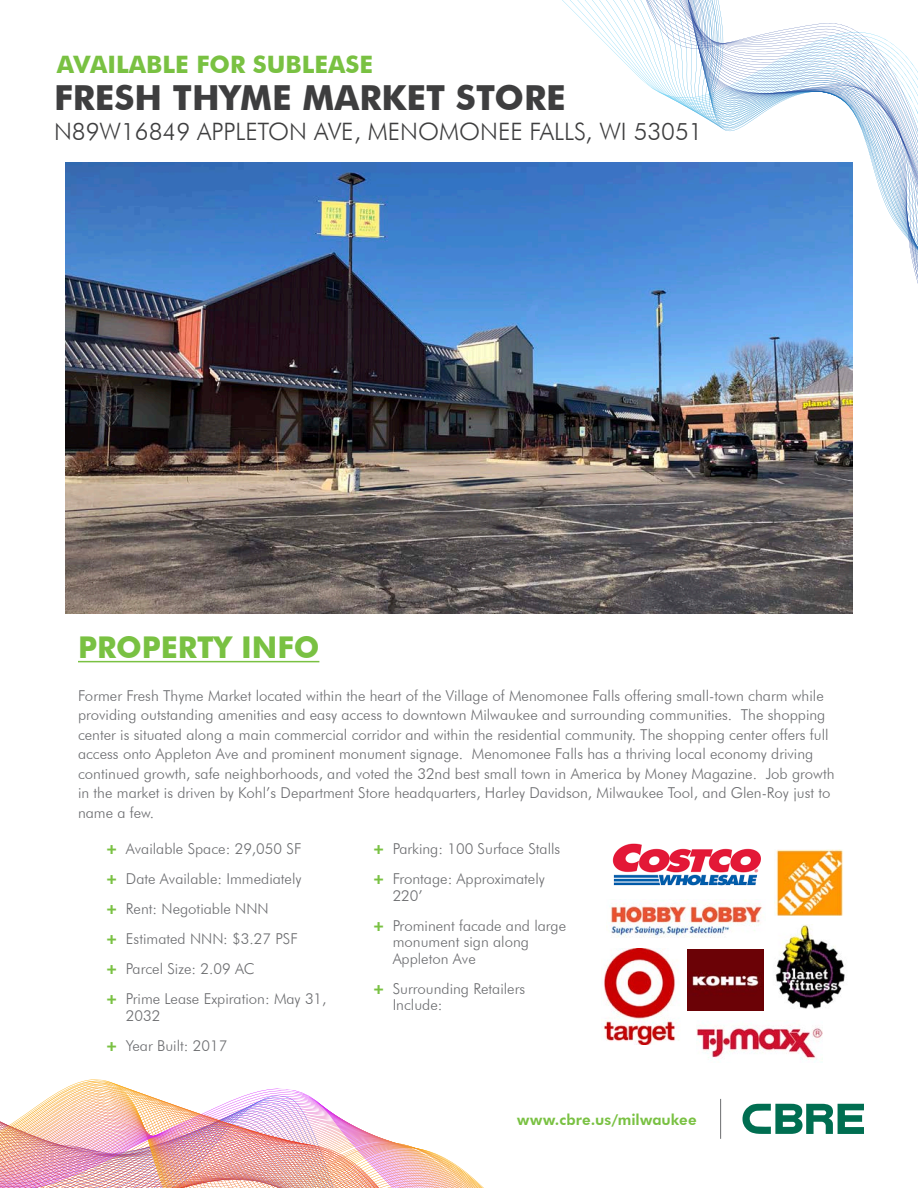
<style>
.page{position:relative;width:918px;height:1188px;background:#fff}
.page>*{position:absolute;margin:0;border:0;box-sizing:border-box;transform-origin:0 0}
.t1{font:700 34.5px "Futura BT";color:#3e3e3f}
.Heading{font:700 30px "Futura BT";color:#79c142}
.Address{font:300 24px "Futura BT";color:#3e3e3f}
.t2{font:700 24px "Futura BT";color:#79c142}
.Text{font:300 15px/19.5px "Futura BT";color:#6c6d70}
.t3{font:800 15px "Futura BT";letter-spacing:.01em;color:#79c142}
.s1{font-weight:900;color:#79c142}
</style>
<div class="page">
<svg style="left:743px;top:1104px;width:121px;height:30px"></svg>
<hr style="left:720px;top:1099px;width:1px;height:40px;background:#6c6d70">
<img style="left:0;top:1087px;width:484px;height:101px">
<svg style="left:632px;top:0;width:286px;height:277px"></svg>
<img style="left:66px;top:163px;width:786px;height:450px">
<hr style="left:78px;top:661px;width:241px;height:1px;background:#79c142">
<img style="left:612px;top:843px;width:149px;height:43px">
<img style="left:609px;top:900px;width:154px;height:37px">
<img style="left:774px;top:850px;width:69px;height:65px">
<img style="left:603px;top:948px;width:76px;height:96px">
<img style="left:687px;top:949px;width:77px;height:62px">
<img style="left:696px;top:1025px;width:127px;height:35px">
<img style="left:775px;top:924px;width:70px;height:85px">
<h3 class="t2" style="left:57px;top:50px;width:318px">AVAILABLE FOR SUBLEASE</h3>
<h1 class="t1" style="left:54px;top:76px;width:513px">FRESH THYME MARKET STORE</h1>
<p class="Address" style="left:54px;top:117px;width:650px">N89W16849 APPLETON AVE, MENOMONEE FALLS, WI 53051</p>
<p class="Heading" style="left:78px;top:629px;width:243px">PROPERTY INFO</p>
<p class="Text" style="left:78px;top:685px;width:758px">Former Fresh Thyme Market located within the heart of the Village of Menomonee Falls offering small-town charm while providing outstanding amenities and easy access to downtown Milwaukee and surrounding communities. The shopping center is situated along a main commercial corridor and within the residential community. The shopping center offers full access onto Appleton Ave and prominent monument signage. Menomonee Falls has a thriving local economy driving continued growth, safe neighborhoods, and voted the 32nd best small town in America by Money Magazine. Job growth in the market is driven by Kohl’s Department Store headquarters, Harley Davidson, Milwaukee Tool, and Glen-Roy just to name a few.</p>
<p class="Text" style="left:106px;top:839px;width:197px"><span class="s1">+</span> Available Space: 29,050 SF</p>
<p class="Text" style="left:106px;top:869px;width:197px"><span class="s1">+</span> Date Available: Immediately</p>
<p class="Text" style="left:106px;top:899px;width:165px"><span class="s1">+</span> Rent: Negotiable NNN</p>
<p class="Text" style="left:106px;top:929px;width:194px"><span class="s1">+</span> Estimated NNN: $3.27 PSF</p>
<p class="Text" style="left:106px;top:959px;width:150px"><span class="s1">+</span> Parcel Size: 2.09 AC</p>
<p class="Text" style="left:126px;top:991px;width:202px;line-height:16.5px;text-indent:-20px"><span class="s1">+</span> Prime Lease Expiration: May 31,<br>2032</p>
<p class="Text" style="left:106px;top:1036px;width:123px"><span class="s1">+</span> Year Built: 2017</p>
<p class="Text" style="left:372px;top:839px;width:189px"><span class="s1">+</span> Parking: 100 Surface Stalls</p>
<p class="Text" style="left:393px;top:871px;width:154px;line-height:16.5px;text-indent:-20px"><span class="s1">+</span> Frontage: Approximately<br>220’</p>
<p class="Text" style="left:393px;top:917px;width:175px;line-height:16.5px;text-indent:-20px"><span class="s1">+</span> Prominent facade and large monument sign along<br>Appleton Ave</p>
<p class="Text" style="left:393px;top:980px;width:134px;line-height:16.5px;text-indent:-20px"><span class="s1">+</span> Surrounding Retailers<br>Include:</p>
<p class="t3" style="left:517px;top:1110px;width:181px">www.cbre.us/milwaukee</p>
</div>
